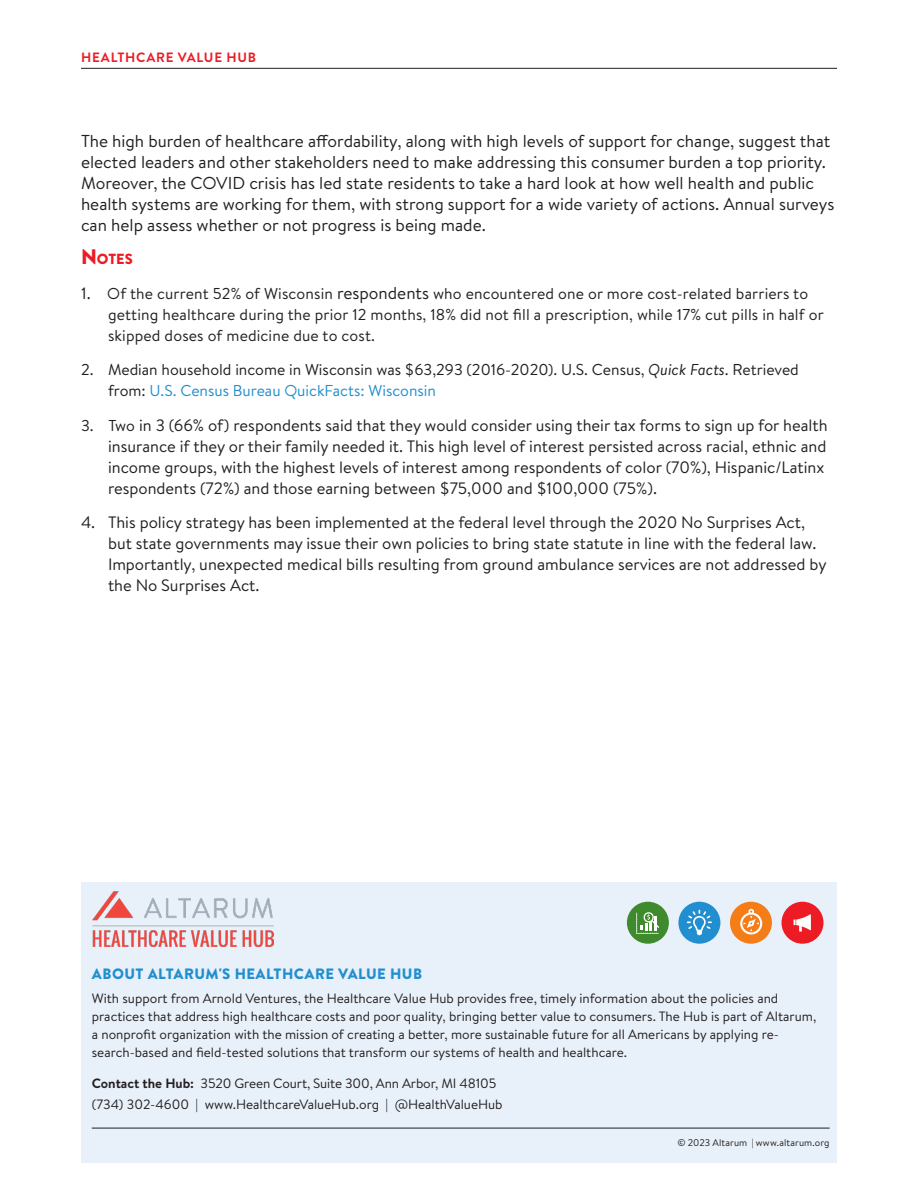
<style>
.page{position:relative;width:918px;height:1188px;background:#fff}
.page>*{position:absolute;margin:0;border:0;box-sizing:border-box;transform-origin:0 0}
.body{font:17.25px/21px "Brandon Text";color:#231f20}
.Notes{font:16.5px/21px "Brandon Text";color:#231f20}
.Notes-2{font:15.75px/21px "Brandon Text";letter-spacing:.01em;color:#231f20}
.t1{font:900 15px "Brandon Text";letter-spacing:.03em;color:#218fcf}
.Sub_Head{font:900 14.7px "Brandon Text";color:#ed1c24}
.body-2{font:13.5px/18px "Brandon Text";color:#231f20}
.t2{font:700 13.5px "Brandon Text";letter-spacing:.06em;color:#ed1c24}
.t3{font:9.75px "Brandon Text";letter-spacing:.015em;color:#231f20}
.s1{font-size:21px}
.s2{font-size:16.5px}
.s3{font-size:17.25px}
.s4{font-style:italic}
.s5{color:#218fcf}
.s6{font-size:15.75px}
.s7{font-weight:700}
</style>
<div class="page">
<hr style="left:81px;top:68px;width:756px;height:1px;background:#231f20">
<div style="left:81px;top:882px;width:756px;height:281px;background:#e8f0f9"></div>
<hr style="left:92px;top:1128px;width:738px;height:1px;background:#231f20">
<div style="left:730px;top:902px;width:42px;height:42px;background:#f57d17;border-radius:50%"></div>
<svg style="left:740px;top:909px;width:22px;height:25px"></svg>
<div style="left:678px;top:902px;width:42px;height:42px;background:#218fcf;border-radius:50%"></div>
<svg style="left:687px;top:910px;width:25px;height:25px"></svg>
<div style="left:782px;top:902px;width:42px;height:42px;background:#ed1c24;border-radius:50%"></div>
<svg style="left:794px;top:914px;width:17px;height:18px"></svg>
<div style="left:627px;top:902px;width:42px;height:42px;background:#408a2e;border-radius:50%"></div>
<svg style="left:636px;top:912px;width:23px;height:22px"></svg>
<img style="left:93px;top:891px;width:180px;height:55px">
<p class="t2" style="left:81px;top:48px;width:177px">HEALTHCARE VALUE HUB</p>
<p class="body" style="left:81px;top:130px;width:755px">The high burden of healthcare affordability, along with high levels of support for change, suggest that elected leaders and other stakeholders need to make addressing this consumer burden a top priority.<br>Moreover, the COVID crisis has led state residents to take a hard look at how well health and public health systems are working for them, with strong support for a wide variety of actions. Annual surveys can help assess whether or not progress is being made.</p>
<p class="Sub_Head" style="left:81px;top:249px;width:53px"><span class="s1">N</span> OTES</p>
<p class="Notes-2" style="left:108px;top:282px;width:717px;text-indent:-27px"><span class="s2">1.</span> Of the current 52% of Wisconsin <span class="s3">respondents</span> who encountered one or more cost-related barriers to getting healthcare during the prior 12 months, 18% did not fill a prescription, while 17% cut pills in half or skipped doses of medicine due to cost.</p>
<p class="Notes-2" style="left:108px;top:359px;width:692px;text-indent:-27px">2. Median household income in Wisconsin was $63,293 (2016-2020). U.S. Census, <span class="s4">Quick Facts</span>. Retrieved from: <span class="s5">U.S. Census Bureau QuickFacts: Wisconsin</span></p>
<p class="Notes" style="left:108px;top:414px;width:721px;text-indent:-27px"><span class="s6">3. Two</span> in 3 (66% of) respondents said that they would consider using their tax forms to sign up for health insurance if they or their family needed it. This high level of interest persisted across racial, ethnic and income groups, with the highest levels of interest among respondents of color (70%), Hispanic/Latinx respondents (72%) and those earning between $75,000 and $100,000 (75%).</p>
<p class="Notes" style="left:108px;top:511px;width:720px;text-indent:-27px">4. This policy strategy has been implemented at the federal level through the 2020 No Surprises Act, but state governments may issue their own policies to bring state statute in line with the federal law.<br>Importantly, unexpected medical bills resulting from ground ambulance services are not addressed by the No Surprises Act.</p>
<p class="t1" style="left:92px;top:963px;width:332px">ABOUT ALTARUM'S HEALTHCARE VALUE HUB</p>
<p class="body-2" style="left:92px;top:989px;width:726px">With support from Arnold Ventures, the Healthcare Value Hub provides free, timely information about the policies and practices that address high healthcare costs and poor quality, bringing better value to consumers. The Hub is part of Altarum, a nonprofit organization with the mission of creating a better, more sustainable future for all Americans by applying re&shy;search-based and field-tested solutions that transform our systems of health and healthcare.</p>
<p class="body-2" style="left:92px;top:1073px;width:412px;line-height:21px"><span class="s7">Contact the Hub:</span> 3520 Green Court, Suite 300, Ann Arbor, MI 48105 (734) 302-4600 | www.HealthcareValueHub.org | @HealthValueHub</p>
<p class="t3" style="left:678px;top:1136px;width:154px">© 2023 Altarum | www.altarum.org</p>
</div>
